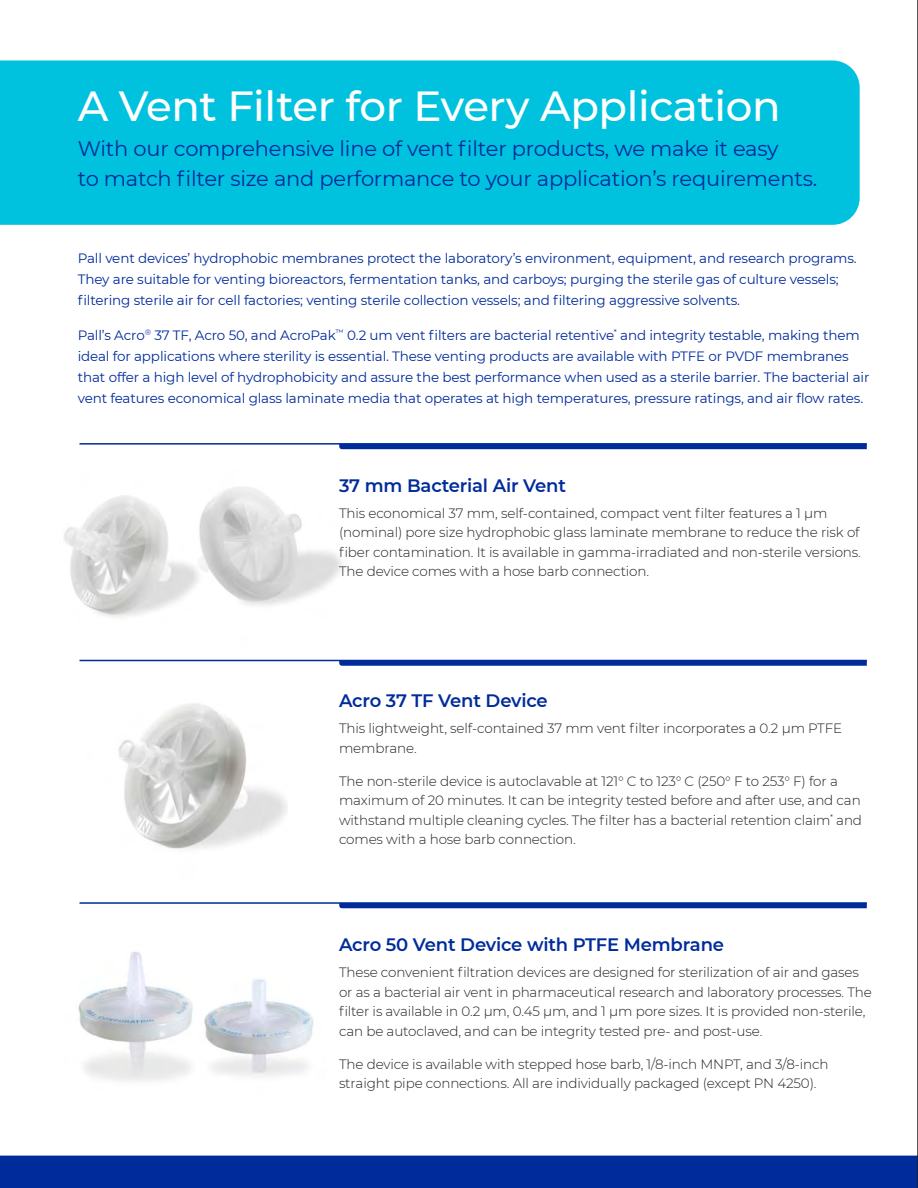
<style>
.page{position:relative;width:918px;height:1188px;background:#fff}
.page>*{position:absolute;margin:0;border:0;box-sizing:border-box;transform-origin:0 0}
.Document_Title{font:500 42px "Montserrat";letter-spacing:-.01em;color:#fff}
.Body_Copy{font:21px/30px "Montserrat";letter-spacing:-.01em;color:#002b9b}
.Paragraph_Heading{font:600 18px "Montserrat";letter-spacing:-.01em;color:#002b9b}
.Body_Copy-2{font:300 13.5px/19.5px "Montserrat";letter-spacing:-.01em;color:#231f20}
.Body_Copy-3{font:13.5px/21px "Montserrat";letter-spacing:-.01em;color:#002b9b}
</style>
<div class="page">
<img style="left:64px;top:487px;width:287px;height:175px">
<div style="left:0;top:60px;width:860px;height:165px;background:#00c2df"></div>
<img style="left:118px;top:703px;width:169px;height:147px">
<div style="left:0;top:1156px;width:917px;height:32px;background:#002b9b"></div>
<hr style="left:80px;top:443px;width:787px;height:2px;background:#002b9b">
<div style="left:339px;top:444px;width:528px;height:5px;background:#002b9b"></div>
<hr style="left:80px;top:660px;width:787px;height:1px;background:#002b9b">
<svg style="left:339px;top:660px;width:528px;height:6px"></svg>
<hr style="left:80px;top:902px;width:787px;height:2px;background:#002b9b">
<div style="left:339px;top:903px;width:528px;height:5px;background:#002b9b"></div>
<hr style="left:917px;top:0;width:1px;height:1188px;background:#231f20">
<img style="left:78px;top:951px;width:236px;height:130px">
<p class="Document_Title" style="left:78px;top:77px;width:704px">A Vent Filter for Every Application</p>
<p class="Body_Copy" style="left:78px;top:133px;width:741px">With our comprehensive line of vent filter products, we make it easy<br>to match filter size and performance to your application’s requirements.</p>
<p class="Body_Copy-3" style="left:78px;top:248px;width:780px">Pall vent devices’ hydrophobic membranes protect the laboratory’s environment, equipment, and research programs.<br>They are suitable for venting bioreactors, fermentation tanks, and carboys; purging the sterile gas of culture vessels; filtering sterile air for cell factories; venting sterile collection vessels; and filtering aggressive solvents.</p>
<p class="Body_Copy-3" style="left:78px;top:324px;width:793px">Pall’s Acro<sup>®</sup> 37 TF, Acro 50, and AcroPak<sup>™</sup> 0.2 um vent filters are bacterial retentive<sup>*</sup> and integrity testable, making them ideal for applications where sterility is essential. These venting products are available with PTFE or PVDF membranes that offer a high level of hydrophobicity and assure the best performance when used as a sterile barrier. The bacterial air vent features economical glass laminate media that operates at high temperatures, pressure ratings, and air flow rates.</p>
<p class="Paragraph_Heading" style="left:339px;top:472px;width:229px">37 mm Bacterial Air Vent</p>
<p class="Body_Copy-2" style="left:339px;top:503px;width:523px">This economical 37 mm, self-contained, compact vent filter features a 1 μm (nominal) pore size hydrophobic glass laminate membrane to reduce the risk of fiber contamination. It is available in gamma-irradiated and non-sterile versions.<br>The device comes with a hose barb connection.</p>
<p class="Paragraph_Heading" style="left:339px;top:688px;width:210px">Acro 37 TF Vent Device</p>
<p class="Body_Copy-2" style="left:339px;top:718px;width:505px">This lightweight, self-contained 37 mm vent filter incorporates a 0.2 μm PTFE membrane.</p>
<p class="Body_Copy-2" style="left:339px;top:771px;width:525px">The non-sterile device is autoclavable at 121° C to 123° C (250° F to 253° F) for a maximum of 20 minutes. It can be integrity tested before and after use, and can withstand multiple cleaning cycles. The filter has a bacterial retention claim<sup>*</sup> and comes with a hose barb connection.</p>
<p class="Paragraph_Heading" style="left:339px;top:932px;width:387px">Acro 50 Vent Device with PTFE Membrane</p>
<p class="Body_Copy-2" style="left:339px;top:962px;width:534px">These convenient filtration devices are designed for sterilization of air and gases or as a bacterial air vent in pharmaceutical research and laboratory processes. The filter is available in 0.2 µm, 0.45 µm, and 1 µm pore sizes. It is provided non-sterile, can be autoclaved, and can be integrity tested pre- and post-use.</p>
<p class="Body_Copy-2" style="left:339px;top:1054px;width:491px">The device is available with stepped hose barb, 1/8-inch MNPT, and 3/8-inch straight pipe connections. All are individually packaged (except PN 4250).</p>
</div>
